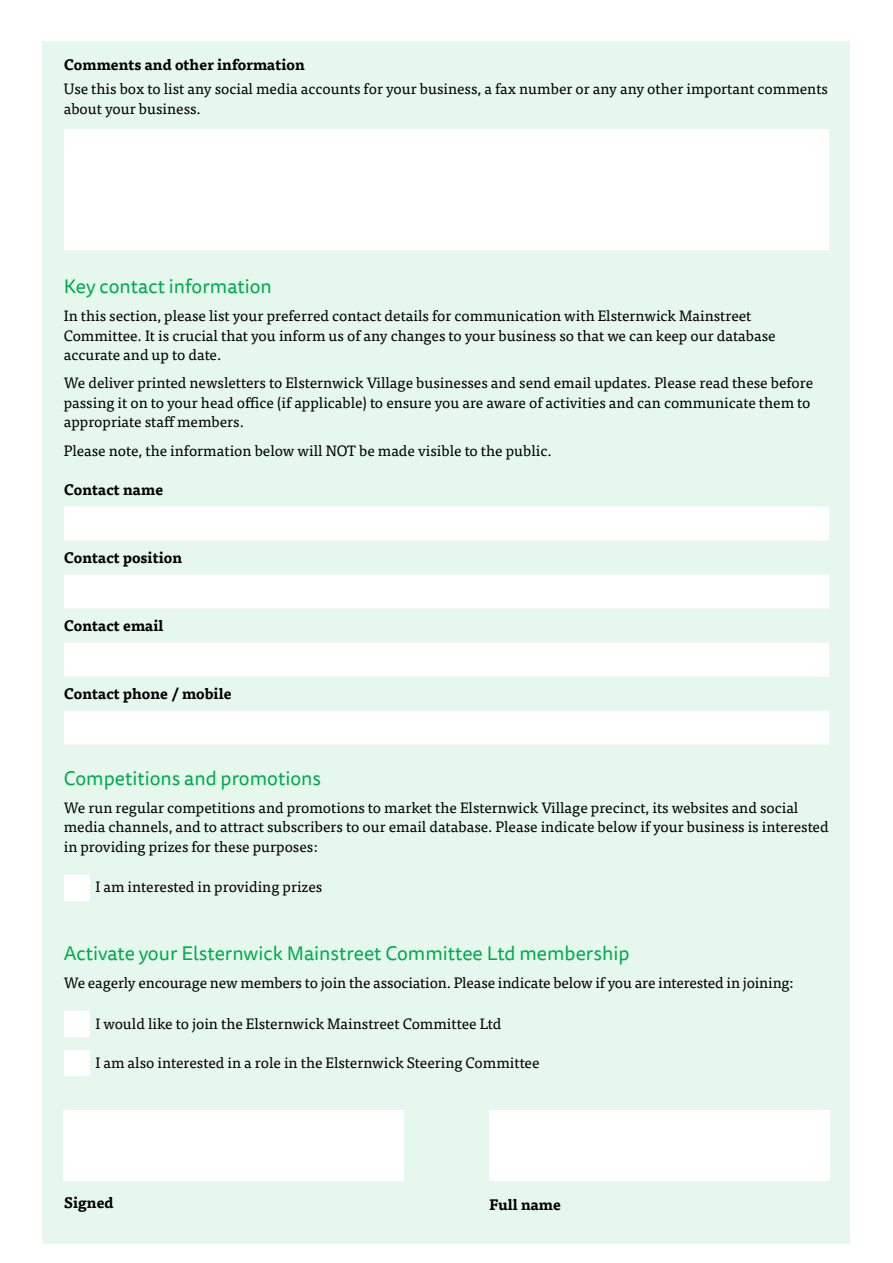
<style>
.page{position:relative;width:893px;height:1263px;background:#fff}
.page>*{position:absolute;margin:0;border:0;box-sizing:border-box;transform-origin:0 0}
.t1{font:19.5px "Tisa Sans Pro";color:#00ac4e}
.t2{font:15px/19.5px "Tisa Pro";color:#000}
.t3{font:700 15px "Tisa Pro";color:#000}
</style>
<div class="page">
<div style="left:43px;top:41px;width:807px;height:1202px;background:#e6f7ed"></div>
<svg style="left:64px;top:129px;width:765px;height:616px"></svg>
<div style="left:64px;top:875px;width:25px;height:25px;background:#fff"></div>
<div style="left:64px;top:1012px;width:25px;height:25px;background:#fff"></div>
<div style="left:64px;top:1051px;width:25px;height:25px;background:#fff"></div>
<div style="left:64px;top:1110px;width:340px;height:71px;background:#fff"></div>
<div style="left:489px;top:1110px;width:340px;height:71px;background:#fff"></div>
<p class="t3" style="left:64px;top:53px;width:243px">Comments and other information</p>
<p class="t2" style="left:64px;top:78px;width:766px">Use this box to list any social media accounts for your business, a fax number or any any other important comments about your business.</p>
<h1 class="t1" style="left:64px;top:274px;width:210px">Key contact information</h1>
<p class="t2" style="left:64px;top:306px;width:713px">In this section, please list your preferred contact details for communication with Elsternwick Mainstreet<br>Committee. It is crucial that you inform us of any changes to your business so that we can keep our database accurate and up to date.</p>
<p class="t2" style="left:64px;top:373px;width:751px">We deliver printed newsletters to Elsternwick Village businesses and send email updates. Please read these before passing it on to your head office (if applicable) to ensure you are aware of activities and can communicate them to appropriate staff members.</p>
<p class="t2" style="left:64px;top:440px;width:490px">Please note, the information below will NOT be made visible to the public.</p>
<p class="t3" style="left:64px;top:477px;width:101px">Contact name</p>
<p class="t3" style="left:64px;top:545px;width:120px">Contact position</p>
<p class="t3" style="left:64px;top:613px;width:101px">Contact email</p>
<p class="t3" style="left:64px;top:681px;width:169px">Contact phone / mobile</p>
<h1 class="t1" style="left:64px;top:765px;width:259px">Competitions and promotions</h1>
<p class="t2" style="left:64px;top:797px;width:766px">We run regular competitions and promotions to market the Elsternwick Village precinct, its websites and social media channels, and to attract subscribers to our email database. Please indicate below if your business is interested in providing prizes for these purposes:</p>
<p class="t2" style="left:95px;top:876px;width:228px">I am interested in providing prizes</p>
<h1 class="t1" style="left:64px;top:940px;width:567px">Activate your Elsternwick Mainstreet Committee Ltd membership</h1>
<p class="t2" style="left:64px;top:972px;width:731px">We eagerly encourage new members to join the association. Please indicate below if you are interested in joining:</p>
<p class="t2" style="left:95px;top:1013px;width:407px">I would like to join the Elsternwick Mainstreet Committee Ltd</p>
<p class="t2" style="left:95px;top:1052px;width:446px">I am also interested in a role in the Elsternwick Steering Committee</p>
<p class="t3" style="left:64px;top:1190px;width:51px">Signed</p>
<p class="t3" style="left:489px;top:1192px;width:74px">Full name</p>
</div>
